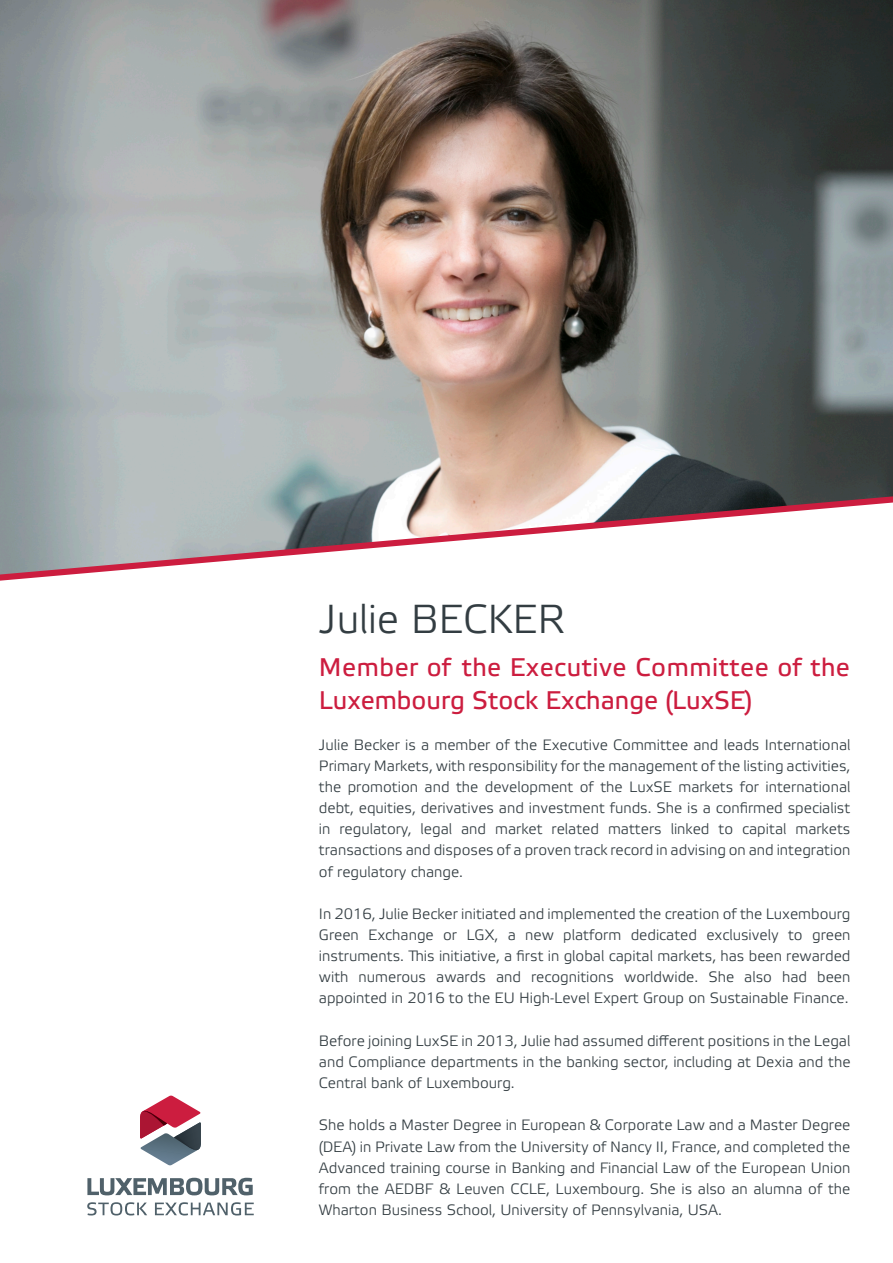
<style>
.page{position:relative;width:893px;height:1263px;background:#fff}
.page>*{position:absolute;margin:0;border:0;box-sizing:border-box;transform-origin:0 0}
.t1{font:40.5px "Etelka Light Pro";color:#333d42}
.t2{font:25.5px "Etelka Text Pro";letter-spacing:.01em;color:#cc1d3f}
.t3{font:15px/21.1px "Etelka Light Pro";color:#333d42;text-align:justify}
</style>
<div class="page">
<img style="left:0;top:0;width:893px;height:496px">
<svg style="left:0;top:496px;width:893px;height:85px"></svg>
<svg style="left:140px;top:1095px;width:61px;height:70px"></svg>
<svg style="left:87px;top:1178px;width:166px;height:17px"></svg>
<svg style="left:87px;top:1202px;width:60px;height:13px"></svg>
<svg style="left:155px;top:1202px;width:99px;height:13px"></svg>
<p class="t1" style="left:319px;top:598px;width:247px">Julie BECKER</p>
<p class="t2" style="left:319px;top:654px;width:532px">Member of the Executive Committee of the</p>
<p class="t2" style="left:319px;top:687px;width:435px">Luxembourg Stock Exchange (LuxSE)</p>
<p class="t3" style="left:319px;top:735px;width:533px">Julie Becker is a member of the Executive Committee and leads International Primary Markets, with responsibility for the management of the listing activities, the promotion and the development of the LuxSE markets for international debt, equities, derivatives and investment funds. She is a confirmed specialist in regulatory, legal and market related matters linked to capital markets transactions and disposes of a proven track record in advising on and integration of regulatory change.</p>
<p class="t3" style="left:319px;top:904px;width:533px">In 2016, Julie Becker initiated and implemented the creation of the Luxembourg Green Exchange or LGX, a new platform dedicated exclusively to green instruments. This initiative, a first in global capital markets, has been rewarded with numerous awards and recognitions worldwide. She also had been appointed in 2016 to the EU High-Level Expert Group on Sustainable Finance.</p>
<p class="t3" style="left:319px;top:1031px;width:533px">Before joining LuxSE in 2013, Julie had assumed different positions in the Legal and Compliance departments in the banking sector, including at Dexia and the Central bank of Luxembourg.</p>
<p class="t3" style="left:319px;top:1115px;width:533px">She holds a Master Degree in European &amp; Corporate Law and a Master Degree (DEA) in Private Law from the University of Nancy II, France, and completed the Advanced training course in Banking and Financial Law of the European Union from the AEDBF &amp; Leuven CCLE, Luxembourg. She is also an alumna of the Wharton Business School, University of Pennsylvania, USA.</p>
</div>
